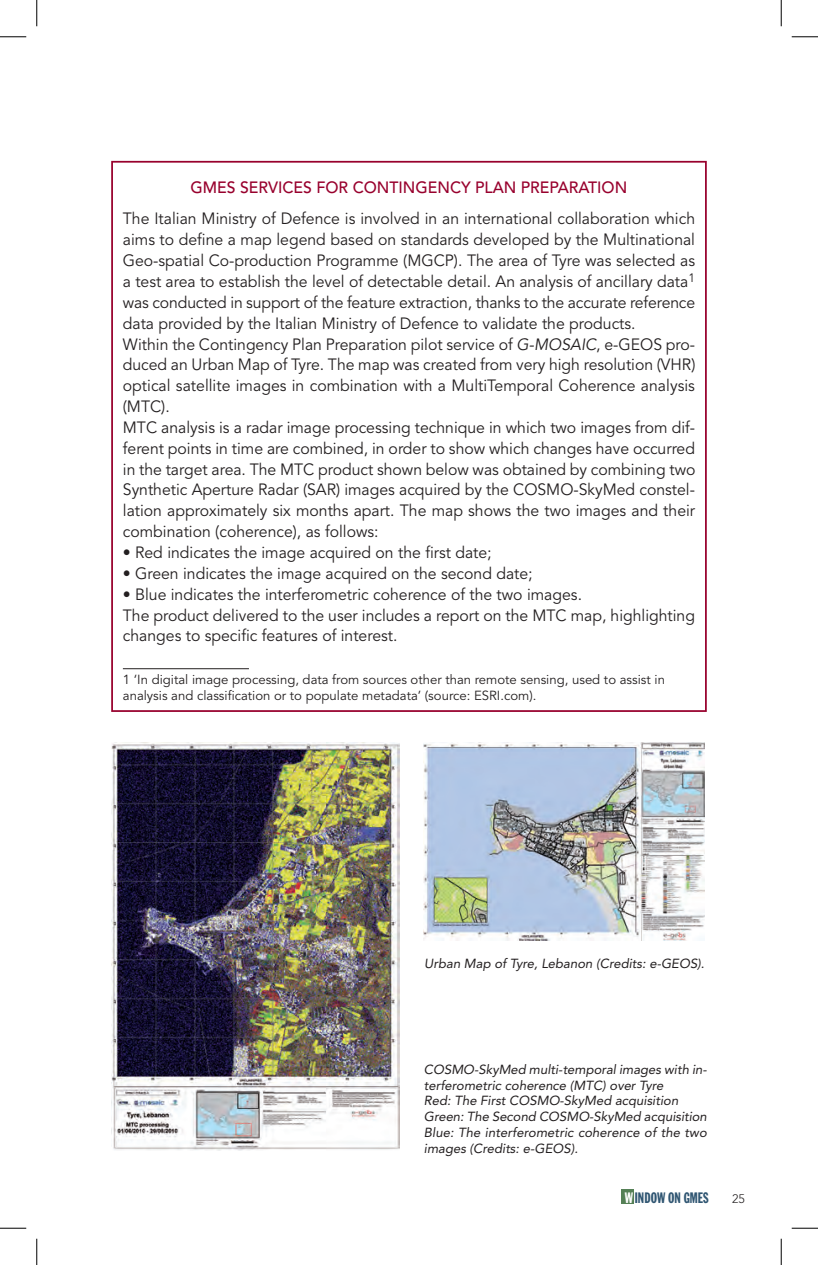
<style>
.page{position:relative;width:818px;height:1265px;background:#fff}
.page>*{position:absolute;margin:0;border:0;box-sizing:border-box;transform-origin:0 0}
.t1{font:16.28px/20.8px "Avenir LT Std";color:#231f20}
.t2{font:500 16.28px "Avenir LT Std";color:#98012d}
.t3{font:14.88px "Franklin Gothic Std Extra Cond";color:#305672}
.t4{font:italic 13.12px/15.8px "Avenir LT Std";color:#231f20}
.t5{font:13.12px/15.8px "Avenir LT Std";color:#231f20}
.t6{font:300 12.25px "Avenir LT Std";color:#231f20}
.s1{font-style:italic}
.s2{color:#fff}
</style>
<div class="page">
<div style="left:621px;top:1188px;width:13px;height:14px;background:#558056"></div>
<hr style="left:123px;top:668px;width:126px;height:1px;background:#231f20">
<div style="left:111px;top:161px;width:595px;height:550px;border:2px solid #98012d"></div>
<img style="left:111px;top:742px;width:288px;height:408px">
<img style="left:424px;top:742px;width:280px;height:198px">
<svg style="left:0;top:36px;width:26px;height:1px"></svg>
<svg style="left:791px;top:36px;width:27px;height:1px"></svg>
<svg style="left:0;top:1227px;width:26px;height:1px"></svg>
<svg style="left:791px;top:1227px;width:27px;height:1px"></svg>
<svg style="left:36px;top:0;width:1px;height:26px"></svg>
<svg style="left:36px;top:1238px;width:1px;height:26px"></svg>
<svg style="left:781px;top:0;width:1px;height:26px"></svg>
<svg style="left:781px;top:1238px;width:1px;height:26px"></svg>
<p class="t2" style="left:191px;top:178px;width:60px">GMES SERVICES</p>
<p class="t2" style="left:316px;top:178px;width:248px">FOR CONTI NGENCY PLAN PREPARATIO</p>
<p class="t2" style="left:614px;top:178px;width:14px">N</p>
<p class="t1" style="left:123px;top:209px;width:574px">The Italian Ministry of Defence is involved in an international collaboration which aims to define a map legend based on standards developed by the Multinational Geo-spatial Co-production Programme (MGCP). The area of Tyre was selected as a test area to establish the level of detectable detail. An analysis of ancillary data<sup>1 </sup>was conducted in support of the feature extraction, thanks to the accurate reference data provided by the Italian Ministry of Defence to validate the products.<br>Within the Contingency Plan Preparation pilot service of <span class="s1">G-MOSAIC</span>, e-GEOS pro&shy;duced an Urban Map of Tyre. The map was created from very high resolution (VHR) optical satellite images in combination with a MultiTemporal Coherence analysis (MTC).<br>MTC analysis is a radar image processing technique in which two images from dif&shy;ferent points in time are combined, in order to show which changes have occurred in the target area. The MTC product shown below was obtained by combining two Synthetic Aperture Radar (SAR) images acquired by the COSMO-SkyMed constel&shy;lation approximately six months apart. The map shows the two images and their combination (coherence), as follows:</p>
<p class="t1" style="left:123px;top:542px;width:370px">• Red indicates the image acquired on the first date;</p>
<p class="t1" style="left:123px;top:563px;width:411px">• Green indicates the image acquired on the second date;</p>
<p class="t1" style="left:123px;top:584px;width:573px">• Blue indicates the interferometric coherence of the two images.<br>The product delivered to the user includes a report on the MTC map, highlighting changes to specific features of interest.</p>
<p class="t5" style="left:123px;top:672px;width:543px">1 ‘In digital image processing, data from sources other than remote sensing, used to assist in analysis and classification or to populate metadata’ (source: ESRI.com).</p>
<p class="t4" style="left:424px;top:955px;width:282px">Urban Map of Tyre, Lebanon (Credits: e-GEOS).</p>
<p class="t4" style="left:424px;top:1061px;width:284px">COSMO-SkyMed multi-temporal images with in&shy;terferometric coherence (MTC) over Tyre<br>Red: The First COSMO-SkyMed acquisition Green: The Second COSMO-SkyMed acquisition Blue: The interferometric coherence of the two images (Credits: e-GEOS).</p>
<p class="t3" style="left:625px;top:1189px;width:85px"><span class="s2">W</span> INDOW ON GMES</p>
<p class="t6" style="left:732px;top:1191px;width:14px">25</p>
</div>
